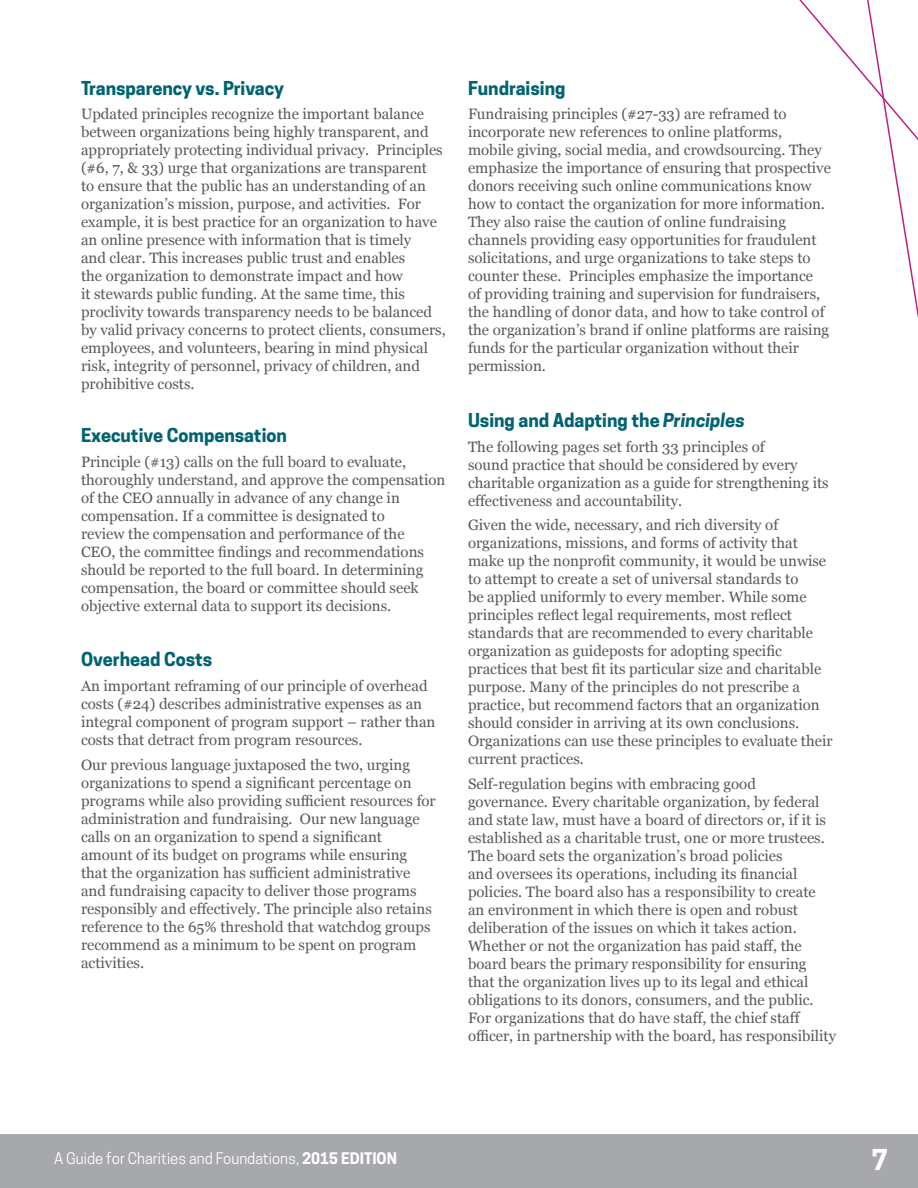
<style>
.page{position:relative;width:918px;height:1188px;background:#fff}
.page>*{position:absolute;margin:0;border:0;box-sizing:border-box;transform-origin:0 0}
.t1{font:700 27px "Cooper Hewitt";color:#fff}
.t2{font:700 18px "Cooper Hewitt";color:#006371}
.t3{font:15px/18px "Georgia";color:#58585a}
.t4{font:15px "Cooper Hewitt";color:#fff}
.s1{font-style:italic}
.s2{font-weight:700}
</style>
<div class="page">
<div style="left:0;top:1134px;width:918px;height:54px;background:#a6a8ab"></div>
<svg style="left:825px;top:0;width:93px;height:319px"></svg>
<p class="t2" style="left:81px;top:77px;width:205px">Transparency vs. Privacy</p>
<p class="t3" style="left:81px;top:104px;width:366px">Updated principles recognize the important balance between organizations being highly transparent, and appropriately protecting individual privacy. Principles (#6, 7, &amp; 33) urge that organizations are transparent<br>to ensure that the public has an understanding of an organization’s mission, purpose, and activities. For example, it is best practice for an organization to have an online presence with information that is timely<br>and clear. This increases public trust and enables<br>the organization to demonstrate impact and how<br>it stewards public funding. At the same time, this proclivity towards transparency needs to be balanced by valid privacy concerns to protect clients, consumers, employees, and volunteers, bearing in mind physical risk, integrity of personnel, privacy of children, and prohibitive costs.</p>
<p class="t2" style="left:81px;top:424px;width:207px">Executive Compensation</p>
<p class="t3" style="left:81px;top:452px;width:366px">Principle (#13) calls on the full board to evaluate, thoroughly understand, and approve the compensation of the CEO annually in advance of any change in compensation. If a committee is designated to<br>review the compensation and performance of the<br>CEO, the committee findings and recommendations should be reported to the full board. In determining compensation, the board or committee should seek objective external data to support its decisions.</p>
<p class="t2" style="left:81px;top:649px;width:133px">Overhead Costs</p>
<p class="t3" style="left:81px;top:676px;width:356px">An important reframing of our principle of overhead costs (#24) describes administrative expenses as an integral component of program support – rather than costs that detract from program resources.</p>
<p class="t3" style="left:81px;top:755px;width:356px">Our previous language juxtaposed the two, urging organizations to spend a significant percentage on programs while also providing sufficient resources for administration and fundraising. Our new language calls on an organization to spend a significant amount of its budget on programs while ensuring that the organization has sufficient administrative and fundraising capacity to deliver those programs responsibly and effectively. The principle also retains reference to the 65% threshold that watchdog groups recommend as a minimum to be spent on program activities.</p>
<p class="t2" style="left:468px;top:77px;width:99px">Fundraising</p>
<p class="t3" style="left:468px;top:104px;width:365px">Fundraising principles (#27-33) are reframed to incorporate new references to online platforms, mobile giving, social media, and crowdsourcing. They emphasize the importance of ensuring that prospective donors receiving such online communications know how to contact the organization for more information.<br>They also raise the caution of online fundraising channels providing easy opportunities for fraudulent solicitations, and urge organizations to take steps to counter these. Principles emphasize the importance<br>of providing training and supervision for fundraisers, the handling of donor data, and how to take control of the organization’s brand if online platforms are raising funds for the particular organization without their permission.</p>
<p class="t2" style="left:468px;top:409px;width:278px">Using and Adapting the <span class="s1">Principles</span></p>
<p class="t3" style="left:468px;top:437px;width:362px">The following pages set forth 33 principles of<br>sound practice that should be considered by every charitable organization as a guide for strengthening its effectiveness and accountability.</p>
<p class="t3" style="left:468px;top:515px;width:366px">Given the wide, necessary, and rich diversity of organizations, missions, and forms of activity that make up the nonprofit community, it would be unwise to attempt to create a set of universal standards to<br>be applied uniformly to every member. While some principles reflect legal requirements, most reflect standards that are recommended to every charitable organization as guideposts for adopting specific practices that best fit its particular size and charitable purpose. Many of the principles do not prescribe a practice, but recommend factors that an organization should consider in arriving at its own conclusions.<br>Organizations can use these principles to evaluate their current practices.</p>
<p class="t3" style="left:468px;top:774px;width:370px">Self-regulation begins with embracing good governance. Every charitable organization, by federal and state law, must have a board of directors or, if it is established as a charitable trust, one or more trustees.<br>The board sets the organization’s broad policies<br>and oversees its operations, including its financial policies. The board also has a responsibility to create<br>an environment in which there is open and robust deliberation of the issues on which it takes action.<br>Whether or not the organization has paid staff, the board bears the primary responsibility for ensuring that the organization lives up to its legal and ethical obligations to its donors, consumers, and the public.<br>For organizations that do have staff, the chief staff officer, in partnership with the board, has responsibility</p>
<p class="t4" style="left:54px;top:1150px;width:345px">A Guide for Charities and Foundations, <span class="s2">2015 EDITION</span></p>
<h1 class="t1" style="left:872px;top:1144px;width:18px">7</h1>
</div>
